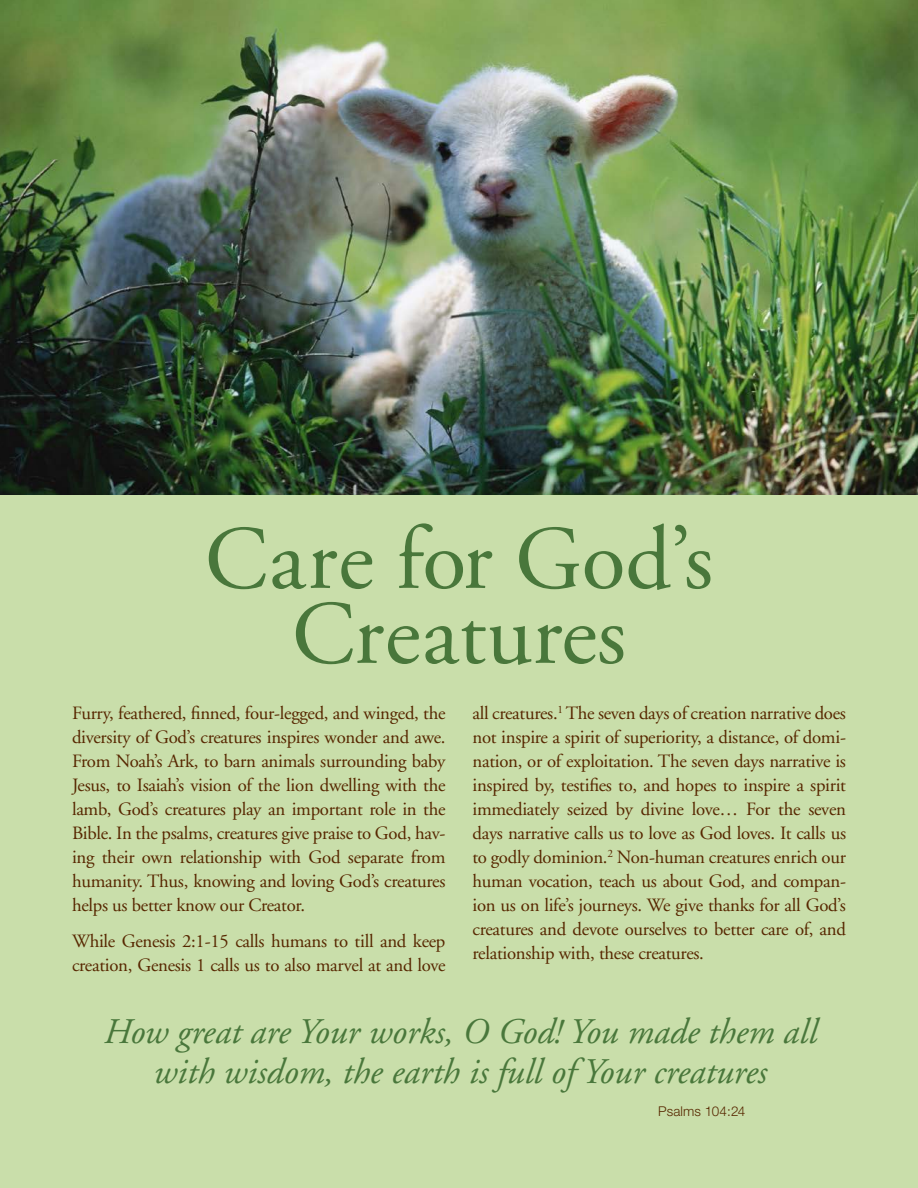
<style>
.page{position:relative;width:918px;height:1188px;background:#fff}
.page>*{position:absolute;margin:0;border:0;box-sizing:border-box;transform-origin:0 0}
.t1{font:90px/75px "Adobe Garamond";color:#49773b;text-align:center}
.t2{font:italic 36px/40.5px "Adobe Garamond";color:#49773b;text-align:center}
.t3{font:18.75px/24px "Adobe Garamond";letter-spacing:-.015em;color:#572700;text-align:justify}
.t4{font:300 13.5px "Helvetica Neue";letter-spacing:.01em;color:#572700}
</style>
<div class="page">
<img style="left:0;top:0;width:918px;height:495px">
<div style="left:0;top:495px;width:918px;height:693px;background:#c9deaa"></div>
<h1 class="t1" style="left:205px;top:524px;width:510px">Care for God’s<br>Creatures</h1>
<p class="t3" style="left:72px;top:702px;width:375px">Furry, feathered, finned, four-legged, and winged, the diversity of God’s creatures inspires wonder and awe.<br>From Noah’s Ark, to barn animals surrounding baby Jesus, to Isaiah’s vision of the lion dwelling with the lamb, God’s creatures play an important role in the Bible. In the psalms, creatures give praise to God, hav&shy;ing their own relationship with God separate from humanity. Thus, knowing and loving God’s creatures helps us better know our Creator.</p>
<p class="t3" style="left:72px;top:930px;width:375px">While Genesis 2:1-15 calls humans to till and keep creation, Genesis 1 calls us to also marvel at and love</p>
<p class="t3" style="left:472px;top:702px;width:375px">all creatures.<sup>1</sup> The seven days of creation narrative does not inspire a spirit of superiority, a distance, of domi&shy;nation, or of exploitation. The seven days narrative is inspired by, testifies to, and hopes to inspire a spirit immediately seized by divine love… For the seven days narrative calls us to love as God loves. It calls us to godly dominion.<sup>2</sup> Non-human creatures enrich our human vocation, teach us about God, and compan&shy;ion us on life’s journeys. We give thanks for all God’s creatures and devote ourselves to better care of, and relationship with, these creatures.</p>
<h2 class="t2" style="left:102px;top:1012px;width:715px">How great are Your works, O God! You made them all with wisdom, the earth is full of Your creatures</h2>
<p class="t4" style="left:658px;top:1103px;width:89px">Psalms 104:24</p>
</div>
